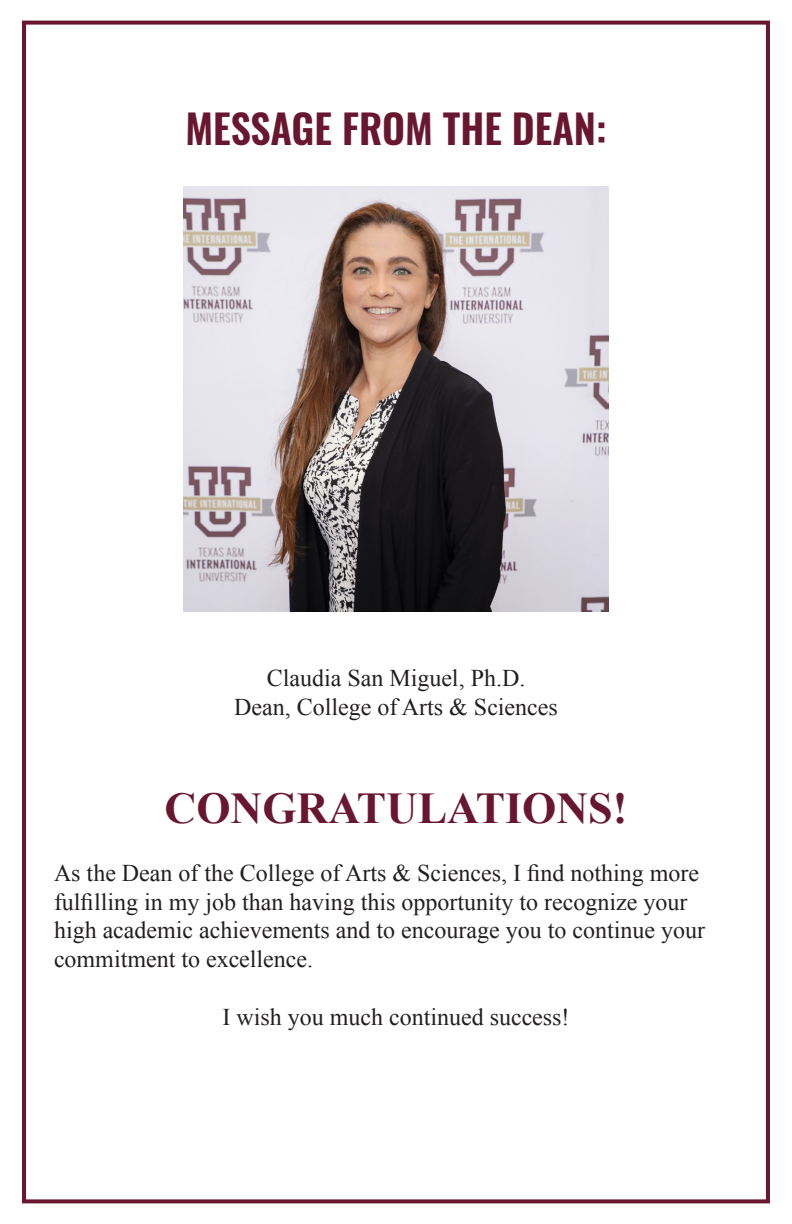
<style>
.page{position:relative;width:792px;height:1224px;background:#fff}
.page>*{position:absolute;margin:0;border:0;box-sizing:border-box;transform-origin:0 0}
.t1{font:700 44px "Times New Roman";color:#691730}
.t2{font:600 40px "Oswald";color:#691730}
.t3{font:24px/28.8px "Times New Roman";color:#231f20}
</style>
<div class="page">
<div style="left:22px;top:21px;width:748px;height:1182px;border:4px solid #691730"></div>
<img style="left:183px;top:187px;width:426px;height:425px">
<p class="t2" style="left:185px;top:107px;width:423px">MESSAGE FROM THE DEAN:</p>
<p class="t3" style="left:267px;top:663px;width:260px">Claudia San Miguel, Ph.D.</p>
<p class="t3" style="left:234px;top:692px;width:325px">Dean, College of Arts &amp; Sciences</p>
<p class="t1" style="left:165px;top:778px;width:464px">CONGRATULATIONS!</p>
<p class="t3" style="left:54px;top:858px;width:653px">As the Dean of the College of Arts &amp; Sciences, I find nothing more fulfilling in my job than having this opportunity to recognize your high academic achievements and to encourage you to continue your commitment to excellence.</p>
<p class="t3" style="left:222px;top:1002px;width:349px">I wish you much continued success!</p>
</div>
